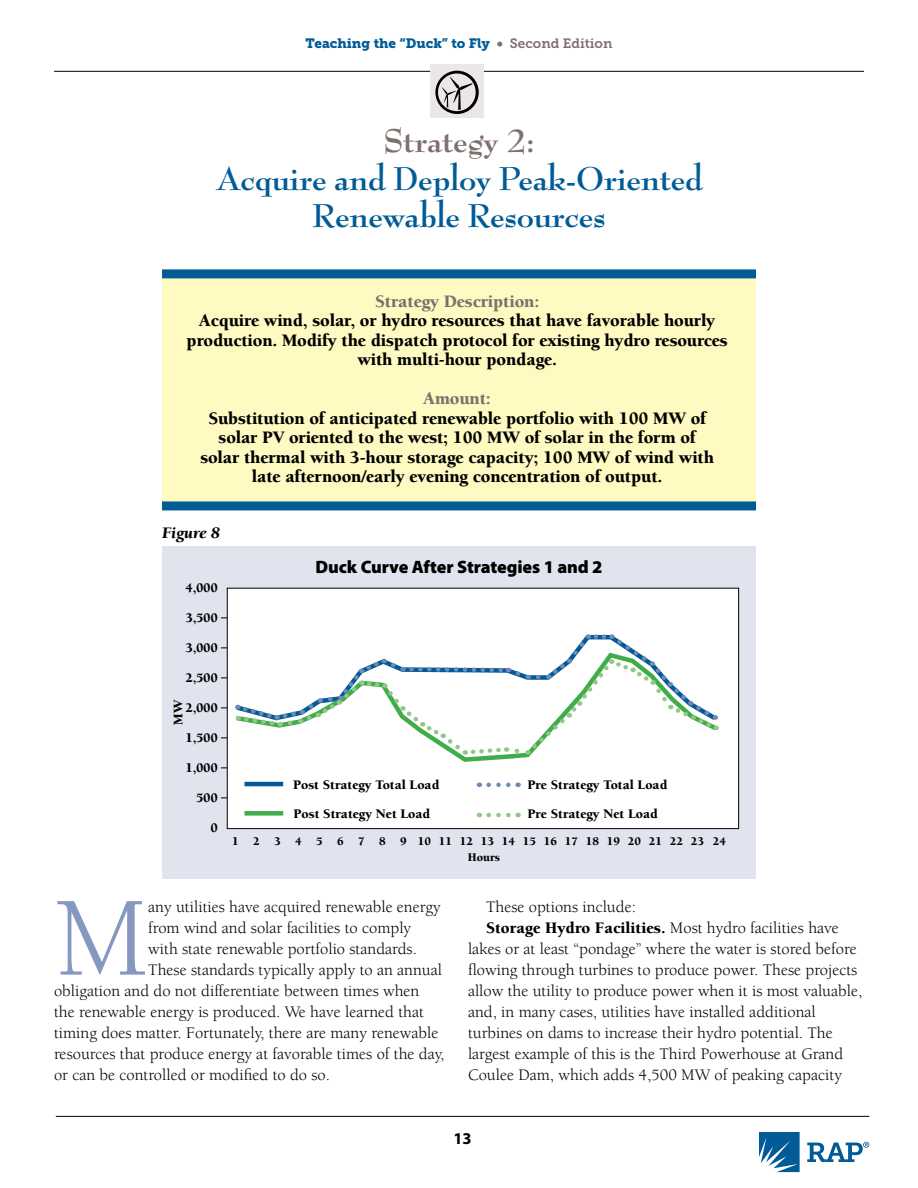
<style>
.page{position:relative;width:918px;height:1188px;background:#fff}
.page>*{position:absolute;margin:0;border:0;box-sizing:border-box;transform-origin:0 0}
.t1{font:115.65px "Berkeley Std";color:#8698c0}
.t2{font:700 36px/37.5px "Bernhard Modern Std";letter-spacing:-.01em;color:#005b97;text-align:center}
.t3{font:700 36px "Bernhard Modern Std";letter-spacing:-.01em;color:#7d706d}
.t4{font:900 18px/19.5px "Berkeley Std";letter-spacing:-.01em;color:#000;text-align:center}
.t5{font:900 18px "Myriad Pro";letter-spacing:-.005em;color:#000}
.t6{font:900 18px "Berkeley Std";letter-spacing:-.01em;color:#7d706d}
.t7{font:16.5px "Berkeley Std";color:#000}
.t8{font:900 16.5px "Berkeley Std";color:#000}
.t9{font:italic 900 16.5px "Berkeley Std";color:#000}
.t10{font:700 16.5px "Myriad Pro";color:#000}
.t11{font:900 13.5px "Berkeley Std";color:#000}
.t12{font:13.5px "Museo Slab 900";color:#005b97}
.t13{font:900 12px "Berkeley Std";color:#000}
.s1{color:#7d706d}
.s2{font-family:"Museo Slab 700";color:#7d706d}
.s3{font-weight:400}
</style>
<div class="page">
<hr style="left:54px;top:71px;width:810px;height:1px;background:#000">
<svg style="left:759px;top:1132px;width:41px;height:40px"></svg>
<svg style="left:807px;top:1142px;width:62px;height:20px"></svg>
<hr style="left:56px;top:1116px;width:813px;height:1px;background:#000">
<div style="left:162px;top:278px;width:594px;height:226px;background:#fffac2"></div>
<div style="left:162px;top:546px;width:594px;height:333px;background:#e1e4ee"></div>
<div style="left:227px;top:587px;width:512px;height:242px;background:#fff"></div>
<hr style="left:245px;top:782px;width:38px;height:4px;background:#005b97">
<svg style="left:489px;top:813px;width:30px;height:4px"></svg>
<svg style="left:489px;top:783px;width:30px;height:4px"></svg>
<div style="left:245px;top:811px;width:38px;height:5px;background:#41ad49"></div>
<div style="left:162px;top:269px;width:594px;height:9px;background:#005b97"></div>
<div style="left:162px;top:501px;width:594px;height:9px;background:#005b97"></div>
<div style="left:231px;top:649px;width:491px;height:115px;background:#fff"></div>
<svg style="left:237px;top:634px;width:481px;height:123px;background:#ecf4f2"></svg>
<div style="left:430px;top:64px;width:54px;height:54px;background:#eae7e6"></div>
<svg style="left:435px;top:71px;width:44px;height:43px"></svg>
<p class="t12" style="left:305px;top:35px;width:309px">Teaching the “Duck” to Fly <span class="s1">•</span> <span class="s2">Second Edition</span></p>
<h2 class="t3" style="left:383px;top:122px;width:153px">Strategy 2:</h2>
<h2 class="t2" style="left:215px;top:160px;width:490px">Acquire and Deploy Peak-Oriented<br>Renewable Resources</h2>
<p class="t6" style="left:375px;top:291px;width:166px">Strategy Description:</p>
<p class="t4" style="left:187px;top:311px;width:543px">Acquire wind, solar, or hydro resources that have favorable hourly production. Modify the dispatch protocol for existing hydro resources with multi-hour pondage.</p>
<p class="t6" style="left:424px;top:389px;width:69px">Amount:</p>
<p class="t4" style="left:200px;top:408px;width:515px">Substitution of anticipated renewable portfolio with 100 MW of solar PV oriented to the west; 100 MW of solar in the form of solar thermal with 3-hour storage capacity; 100 MW of wind with late afternoon/early evening concentration of output.</p>
<p class="t9" style="left:162px;top:524px;width:60px">Figure 8</p>
<p class="t11" style="left:186px;top:581px;width:34px">4,000</p>
<p class="t11" style="left:186px;top:611px;width:34px">3,500</p>
<p class="t11" style="left:186px;top:641px;width:34px">3,000</p>
<p class="t11" style="left:186px;top:671px;width:34px">2,500</p>
<p class="t11" style="left:186px;top:701px;width:34px">2,000</p>
<p class="t11" style="left:186px;top:731px;width:34px">1,500</p>
<p class="t11" style="left:186px;top:761px;width:34px">1,000</p>
<p class="t11" style="left:196px;top:791px;width:23px">500</p>
<p class="t11" style="left:210px;top:821px;width:9px">0</p>
<p class="t11" style="left:171px;top:725px;width:27px;rotate:-90deg">MW</p>
<p class="t5" style="left:315px;top:555px;width:289px">Duck Curve After Strategies 1 and 2</p>
<p class="t11" style="left:293px;top:777px;width:148px">Post Strategy Total Load</p>
<p class="t11" style="left:294px;top:807px;width:138px">Post Strategy Net Load</p>
<p class="t11" style="left:528px;top:777px;width:141px">Pre Strategy Total Load</p>
<p class="t11" style="left:528px;top:807px;width:132px">Pre Strategy Net Load</p>
<p class="t13" style="left:232px;top:835px;width:496px">1 2 3 4 5 6 7 8 9 101112131415161718192021222324</p>
<p class="t13" style="left:468px;top:851px;width:34px">Hours</p>
<h1 class="t1" style="left:54px;top:876px;width:96px">M</h1>
<p class="t7" style="left:148px;top:898px;width:294px">any utilities have acquired renewable energy</p>
<p class="t7" style="left:148px;top:919px;width:264px">from wind and solar facilities to comply</p>
<p class="t7" style="left:148px;top:940px;width:270px">with state renewable portfolio standards.</p>
<p class="t7" style="left:148px;top:961px;width:295px">These standards typically apply to an annual</p>
<p class="t7" style="left:54px;top:982px;width:367px">obligation and do not differentiate between times when</p>
<p class="t7" style="left:54px;top:1003px;width:372px">the renewable energy is produced. We have learned that</p>
<p class="t7" style="left:54px;top:1024px;width:386px">timing does matter. Fortunately, there are many renewable</p>
<p class="t7" style="left:54px;top:1045px;width:392px">resources that produce energy at favorable times of the day,</p>
<p class="t7" style="left:54px;top:1066px;width:278px">or can be controlled or modified to do so.</p>
<p class="t7" style="left:486px;top:898px;width:151px">These options include:</p>
<p class="t8" style="left:486px;top:919px;width:354px">Storage Hydro Facilities. <span class="s3">Most hydro facilities have</span></p>
<p class="t7" style="left:468px;top:940px;width:390px">lakes or at least “pondage” where the water is stored before</p>
<p class="t7" style="left:468px;top:961px;width:391px">flowing through turbines to produce power. These projects</p>
<p class="t7" style="left:468px;top:982px;width:396px">allow the utility to produce power when it is most valuable,</p>
<p class="t7" style="left:468px;top:1003px;width:349px">and, in many cases, utilities have installed additional</p>
<p class="t7" style="left:468px;top:1024px;width:366px">turbines on dams to increase their hydro potential. The</p>
<p class="t7" style="left:468px;top:1045px;width:377px">largest example of this is the Third Powerhouse at Grand</p>
<p class="t7" style="left:468px;top:1066px;width:375px">Coulee Dam, which adds 4,500 MW of peaking capacity</p>
<p class="t10" style="left:453px;top:1130px;width:20px">13</p>
</div>
